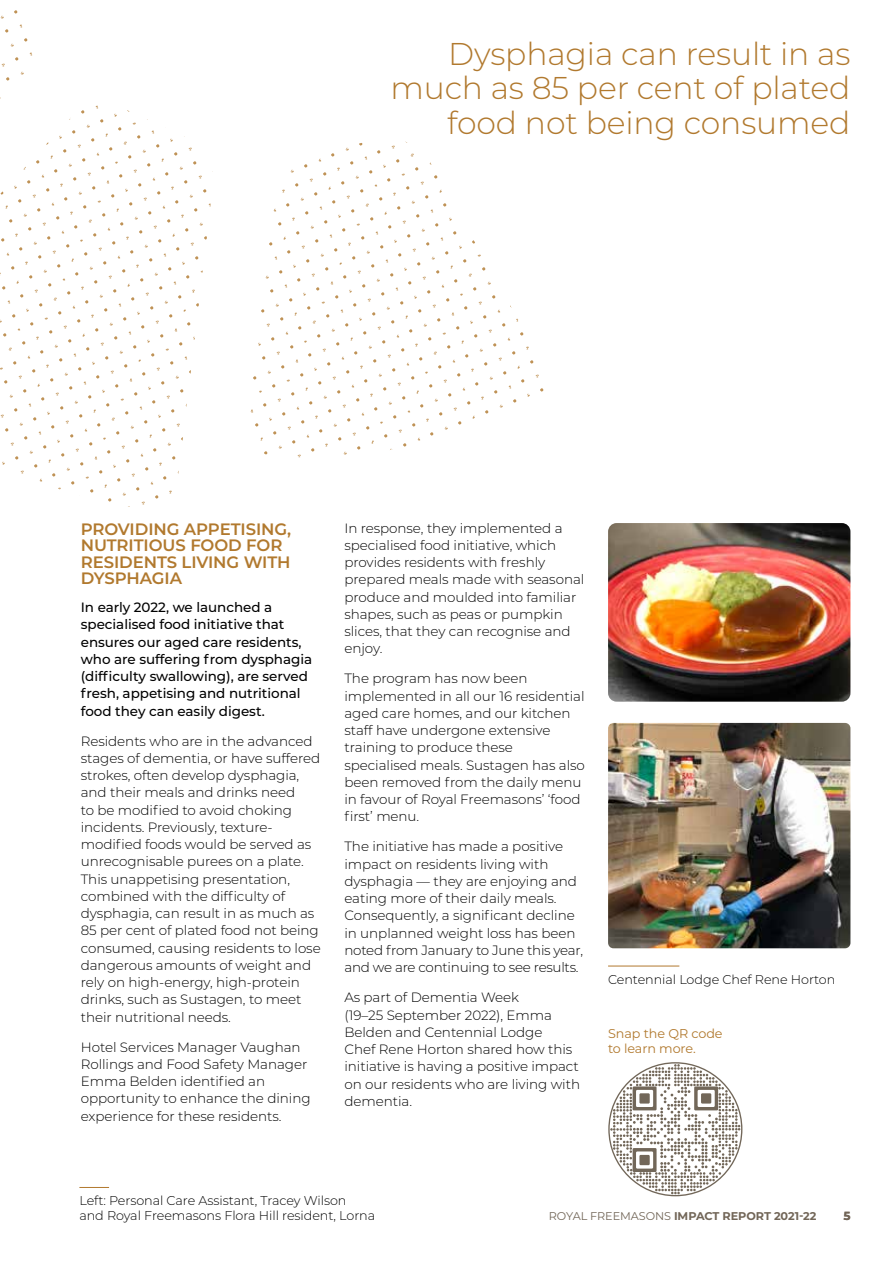
<style>
.page{position:relative;width:893px;height:1263px;background:#fff}
.page>*{position:absolute;margin:0;border:0;box-sizing:border-box;transform-origin:0 0}
.t1{font:300 31.5px/34.5px "Montserrat";letter-spacing:-.005em;color:#b1792e;text-align:right}
.t2{font:600 16.5px/16.5px "Montserrat";letter-spacing:-.005em;color:#b1792e}
.t3{font:300 13.5px/17.2px "Montserrat";letter-spacing:-.005em;color:#000}
.t4{font:500 13.5px/17.2px "Montserrat";letter-spacing:-.005em;color:#000}
.t5{font:300 12.75px/15px "Montserrat";letter-spacing:-.005em;color:#000}
.t6{font:12.75px/15px "Montserrat";letter-spacing:-.005em;color:#b1792e}
.t7{font:700 12px "Montserrat";color:#726658}
.t8{font:700 11.25px "Montserrat";letter-spacing:-.005em;color:#726658}
.s1{font-weight:400}
</style>
<div class="page">
<svg style="left:250px;top:141px;width:294px;height:317px"></svg>
<svg style="left:0;top:105px;width:213px;height:402px"></svg>
<svg style="left:0;top:10px;width:39px;height:250px"></svg>
<img style="left:608px;top:723px;width:242px;height:225px">
<img style="left:608px;top:523px;width:242px;height:179px">
<svg style="left:608px;top:1062px;width:134px;height:134px"></svg>
<hr style="left:608px;top:966px;width:71px;height:1px;background:#b1792e">
<hr style="left:79px;top:1187px;width:30px;height:1px;background:#b1792e">
<h1 class="t1" style="left:390px;top:35px;width:461px">Dysphagia can result in as much as 85 per cent of plated food not being consumed</h1>
<p class="t2" style="left:81px;top:520px;width:212px">PROVIDING APPETISING,<br>NUTRITIOUS FOOD FOR<br>RESIDENTS LIVING WITH<br>DYSPHAGIA</p>
<p class="t4" style="left:81px;top:598px;width:233px">In early 2022, we launched a specialised food initiative that ensures our aged care residents, who are suffering from dysphagia (difficulty swallowing), are served fresh, appetising and nutritional food they can easily digest.</p>
<p class="t3" style="left:81px;top:732px;width:241px">Residents who are in the advanced stages of dementia, or have suffered strokes, often develop dysphagia, and their meals and drinks need<br>to be modified to avoid choking incidents. Previously, texture&shy;modified foods would be served as unrecognisable purees on a plate.<br>This unappetising presentation, combined with the difficulty of dysphagia, can result in as much as 85 per cent of plated food not being consumed, causing residents to lose dangerous amounts of weight and rely on high-energy, high-protein drinks, such as Sustagen, to meet their nutritional needs.</p>
<p class="t3" style="left:81px;top:1038px;width:231px">Hotel Services Manager Vaughan<br>Rollings and Food Safety Manager<br>Emma Belden identified an opportunity to enhance the dining experience for these residents.</p>
<p class="t3" style="left:344px;top:519px;width:241px">In response, they implemented a specialised food initiative, which provides residents with freshly prepared meals made with seasonal produce and moulded into familiar shapes, such as peas or pumpkin slices, that they can recognise and enjoy.</p>
<p class="t3" style="left:344px;top:669px;width:242px">The program has now been implemented in all our 16 residential aged care homes, and our kitchen staff have undergone extensive training to produce these specialised meals. Sustagen has also been removed from the daily menu in favour of Royal Freemasons’ ‘food first’ menu.</p>
<p class="t3" style="left:344px;top:838px;width:240px">The initiative has made a positive impact on residents living with dysphagia — they are enjoying and eating more of their daily meals.<br>Consequently, a significant decline in unplanned weight loss has been noted from January to June this year, and we are continuing to see results.</p>
<p class="t3" style="left:344px;top:988px;width:237px">As part of Dementia Week<br>(19–25 September 2022), Emma<br>Belden and Centennial Lodge<br>Chef Rene Horton shared how this initiative is having a positive impact on our residents who are living with dementia.</p>
<p class="t5" style="left:608px;top:971px;width:229px">Centennial Lodge Chef Rene Horton</p>
<p class="t6" style="left:608px;top:1026px;width:116px">Snap the QR code to learn more.</p>
<p class="t5" style="left:79px;top:1193px;width:297px">Left: Personal Care Assistant, Tracey Wilson<br>and Royal Freemasons Flora Hill resident, Lorna</p>
<p class="t7" style="left:843px;top:1207px;width:9px">5</p>
<p class="t8" style="left:549px;top:1208px;width:269px"><span class="s1">ROYAL FREEMASONS</span> IMPACT REPORT 2021-22</p>
<p class="t8" style="left:844px;top:1208px;width:8px">5</p>
</div>
